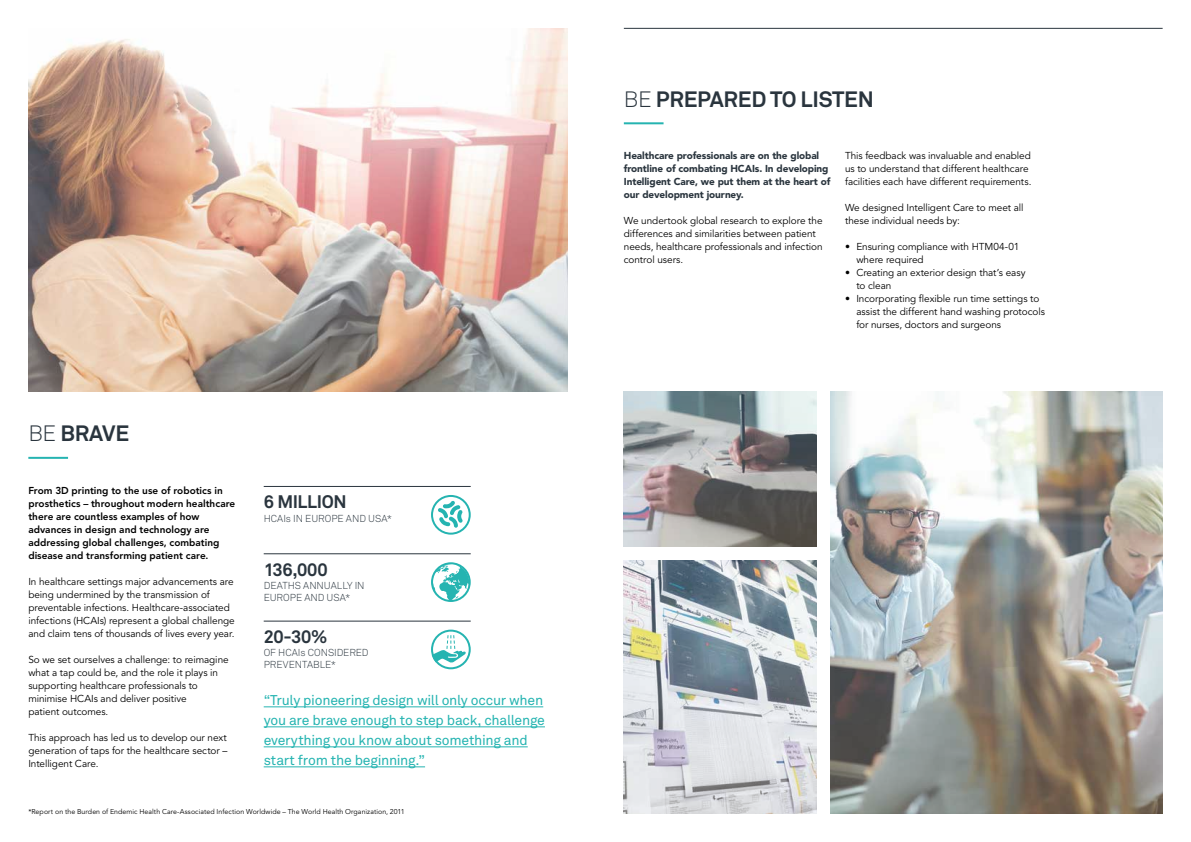
<style>
.page{position:relative;width:1191px;height:842px;background:#fff}
.page>*{position:absolute;margin:0;border:0;box-sizing:border-box;transform-origin:0 0}
.t1{font:700 22px "Akkurat";letter-spacing:-.01em;color:#2a353e}
.t2{font:700 18px "Akkurat";letter-spacing:-.02em;color:#2a353e}
.t3{font:14px/20px "Akkurat";letter-spacing:-.02em;color:#25b4b1}
.t4{font:10px/13px "Avenir";letter-spacing:-.005em;color:#000}
.t5{font:800 10px/13px "Avenir";color:#000}
.t6{font:900 10px/13px "Avenir";letter-spacing:-.01em;color:#2a353e}
.t7{font:300 10px/12px "Akkurat";letter-spacing:-.005em;color:#2a353e}
.t8{font:7px "Avenir";letter-spacing:.01em;color:#000}
.s1{font-weight:300}
</style>
<div class="page">
<hr style="left:28px;top:457px;width:40px;height:2px;background:#25b4b1">
<hr style="left:624px;top:122px;width:39px;height:2px;background:#25b4b1">
<img style="left:28px;top:28px;width:539px;height:363px">
<hr style="left:264px;top:706px;width:279px;height:1px;background:#25b4b1">
<hr style="left:264px;top:726px;width:281px;height:1px;background:#25b4b1">
<hr style="left:264px;top:746px;width:264px;height:1px;background:#25b4b1">
<hr style="left:264px;top:766px;width:161px;height:1px;background:#25b4b1">
<img style="left:831px;top:391px;width:331px;height:423px">
<img style="left:624px;top:561px;width:192px;height:253px">
<img style="left:624px;top:391px;width:192px;height:155px">
<hr style="left:264px;top:553px;width:207px;height:1px;background:#2a353e">
<hr style="left:264px;top:486px;width:207px;height:1px;background:#2a353e">
<div style="left:431px;top:562px;width:40px;height:40px;border:2px solid #25b4b1;border-radius:50%"></div>
<svg style="left:432px;top:564px;width:38px;height:36px"></svg>
<div style="left:431px;top:495px;width:40px;height:40px;border:2px solid #25b4b1;border-radius:50%"></div>
<svg style="left:438px;top:501px;width:25px;height:27px"></svg>
<hr style="left:264px;top:621px;width:207px;height:1px;background:#2a353e">
<div style="left:431px;top:630px;width:40px;height:39px;border:2px solid #25b4b1;border-radius:50%"></div>
<svg style="left:431px;top:634px;width:35px;height:29px"></svg>
<hr style="left:624px;top:28px;width:538px;height:1px;background:#2a353e">
<h1 class="t1" style="left:28px;top:419px;width:102px"><span class="s1">BE</span> BRAVE</h1>
<p class="t5" style="left:28px;top:484px;width:208px">From 3D printing to the use of robotics in prosthetics – throughout modern healthcare there are countless examples of how advances in design and technology are addressing global challenges, combating disease and transforming patient care.</p>
<p class="t4" style="left:28px;top:575px;width:208px">In healthcare settings major advancements are being undermined by the transmission of preventable infections. Healthcare-associated infections (HCAIs) represent a global challenge and claim tens of thousands of lives every year.</p>
<p class="t4" style="left:28px;top:653px;width:202px">So we set ourselves a challenge: to reimagine what a tap could be, and the role it plays in supporting healthcare professionals to minimise HCAIs and deliver positive<br>patient outcomes.</p>
<p class="t4" style="left:28px;top:731px;width:200px;text-align:justify">This approach has led us to develop our next generation of taps for the healthcare sector – Intelligent Care.</p>
<p class="t8" style="left:28px;top:807px;width:378px">*Report on the Burden of Endemic Health Care-Associated Infection Worldwide – The World Health Organization, 2011</p>
<h2 class="t2" style="left:264px;top:491px;width:84px">6 MILLION</h2>
<p class="t7" style="left:264px;top:512px;width:130px">HCAIs IN EUROPE AND USA*</p>
<h2 class="t2" style="left:264px;top:558px;width:65px">136,000</h2>
<p class="t7" style="left:264px;top:580px;width:102px">DEATHS ANNUALLY IN<br>EUROPE AND USA*</p>
<h2 class="t2" style="left:264px;top:625px;width:65px">20-30%</h2>
<p class="t7" style="left:264px;top:647px;width:106px">OF HCAIs CONSIDERED<br>PREVENTABLE*</p>
<h3 class="t3" style="left:264px;top:691px;width:283px">“Truly pioneering design will only occur when you are brave enough to step back, challenge everything you know about something and start from the beginning.”</h3>
<h1 class="t1" style="left:624px;top:85px;width:252px"><span class="s1">BE</span> PREPARED TO LISTEN</h1>
<p class="t6" style="left:624px;top:149px;width:208px">Healthcare professionals are on the global frontline of combating HCAIs. In developing Intelligent Care, we put them at the heart of our development journey.</p>
<p class="t4" style="left:624px;top:215px;width:200px">We undertook global research to explore the differences and similarities between patient needs, healthcare professionals and infection control users.</p>
<p class="t4" style="left:845px;top:150px;width:188px">This feedback was invaluable and enabled us to understand that different healthcare facilities each have different requirements.</p>
<p class="t4" style="left:845px;top:202px;width:180px">We designed Intelligent Care to meet all these individual needs by:</p>
<p class="t4" style="left:856px;top:241px;width:164px;text-indent:-11px">• Ensuring compliance with HTM04-01 where required</p>
<p class="t4" style="left:856px;top:267px;width:171px;text-indent:-11px">• Creating an exterior design that’s easy to clean</p>
<p class="t4" style="left:856px;top:293px;width:190px;text-indent:-11px">• Incorporating flexible run time settings to assist the different hand washing protocols for nurses, doctors and surgeons</p>
</div>
